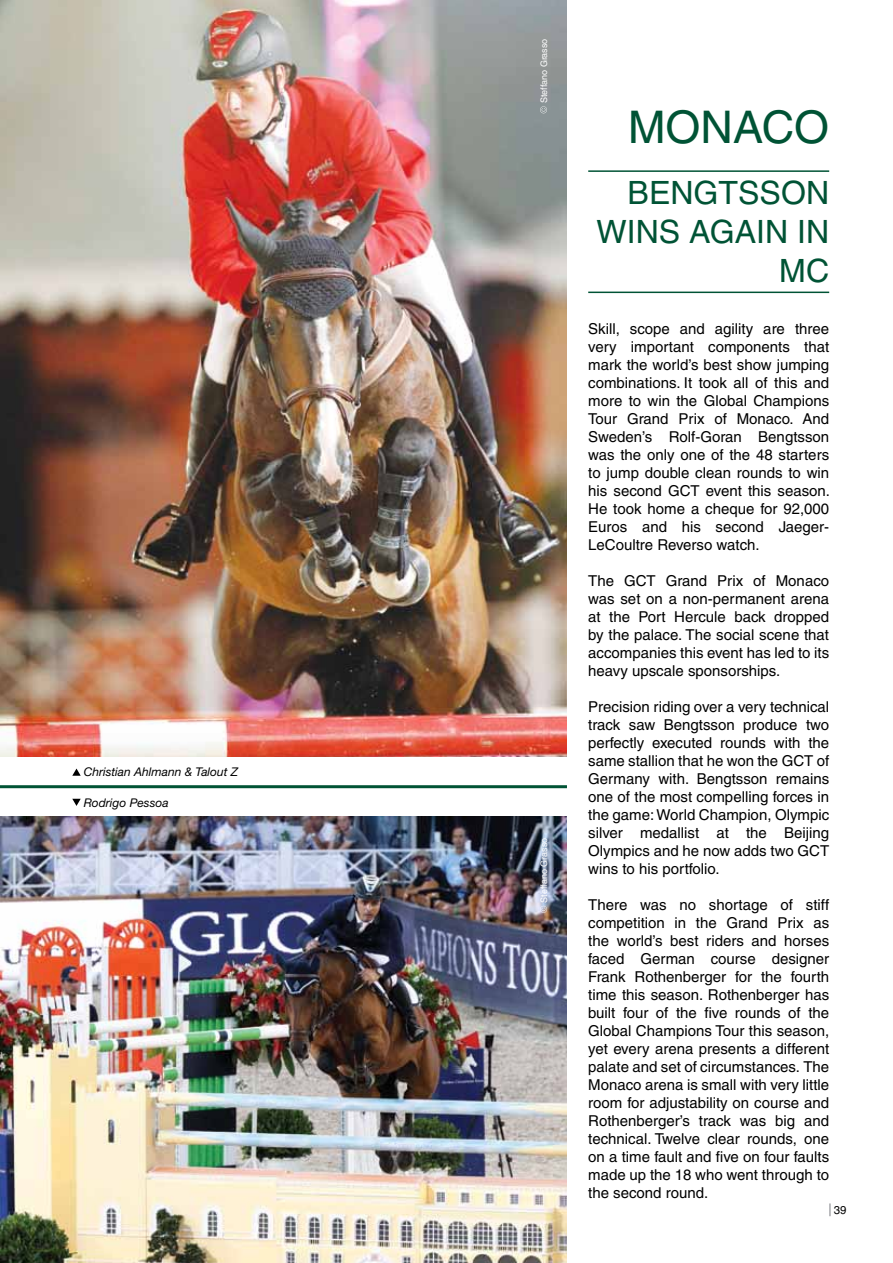
<style>
.page{position:relative;width:893px;height:1263px;background:#fff}
.page>*{position:absolute;margin:0;border:0;box-sizing:border-box;transform-origin:0 0}
.t1{font:45px "Helvetica";color:#005335}
.t2{font:32.1px/38.5px "Helvetica";color:#005335;text-align:right}
.t3{font:15px/18px "Helvetica";color:#000;text-align:justify}
.t4{font:italic 12px "Helvetica Neue";color:#000}
.t5{font:11.4px "Helvetica";color:#000}
.t6{font:9px "Helvetica";color:#fff}
</style>
<div class="page">
<hr style="left:588px;top:170px;width:241px;height:2px;background:#005335">
<hr style="left:588px;top:292px;width:241px;height:1px;background:#005335">
<img style="left:0;top:0;width:567px;height:757px">
<img style="left:0;top:816px;width:567px;height:447px">
<img style="left:0;top:0;width:1px;height:535px">
<hr style="left:0;top:785px;width:567px;height:3px;background:#005335">
<svg style="left:72px;top:768px;width:9px;height:8px"></svg>
<svg style="left:72px;top:799px;width:9px;height:7px"></svg>
<svg style="left:829px;top:1203px;width:2px;height:13px"></svg>
<svg style="left:540px;top:106px;width:7px;height:7px"></svg>
<svg style="left:540px;top:906px;width:7px;height:7px"></svg>
<p class="t4" style="left:84px;top:765px;width:156px">Christian Ahlmann &amp; Talout Z</p>
<p class="t4" style="left:84px;top:795px;width:86px">Rodrigo Pessoa</p>
<p class="t6" style="left:539px;top:103px;width:66px;rotate:-90deg">Steffano Grasso</p>
<p class="t6" style="left:539px;top:903px;width:66px;rotate:-90deg">Steffano Grasso</p>
<h1 class="t1" style="left:628px;top:101px;width:203px">MONACO</h1>
<h2 class="t2" style="left:596px;top:174px;width:234px">BENGTSSON<br>WINS AGAIN IN<br>MC</h2>
<p class="t3" style="left:588px;top:319px;width:243px">Skill, scope and agility are three very important components that mark the world’s best show jumping combinations. It took all of this and more to win the Global Champions Tour Grand Prix of Monaco. And Sweden’s Rolf-Goran Bengtsson was the only one of the 48 starters to jump double clean rounds to win his second GCT event this season.<br>He took home a cheque for 92,000<br>Euros and his second Jaeger-LeCoultre Reverso watch.</p>
<p class="t3" style="left:588px;top:571px;width:242px">The GCT Grand Prix of Monaco was set on a non-permanent arena at the Port Hercule back dropped by the palace. The social scene that accompanies this event has led to its heavy upscale sponsorships.</p>
<p class="t3" style="left:588px;top:697px;width:242px">Precision riding over a very technical track saw Bengtsson produce two perfectly executed rounds with the same stallion that he won the GCT of Germany with. Bengtsson remains one of the most compelling forces in the game: World Champion, Olympic silver medallist at the Beijing Olympics and he now adds two GCT wins to his portfolio.</p>
<p class="t3" style="left:588px;top:895px;width:242px">There was no shortage of stiff competition in the Grand Prix as the world’s best riders and horses faced German course designer Frank Rothenberger for the fourth time this season. Rothenberger has built four of the five rounds of the Global Champions Tour this season, yet every arena presents a different palate and set of circumstances. The Monaco arena is small with very little room for adjustability on course and Rothenberger’s track was big and technical. Twelve clear rounds, one on a time fault and five on four faults made up the 18 who went through to the second round.</p>
<p class="t5" style="left:834px;top:1204px;width:14px">39</p>
</div>
